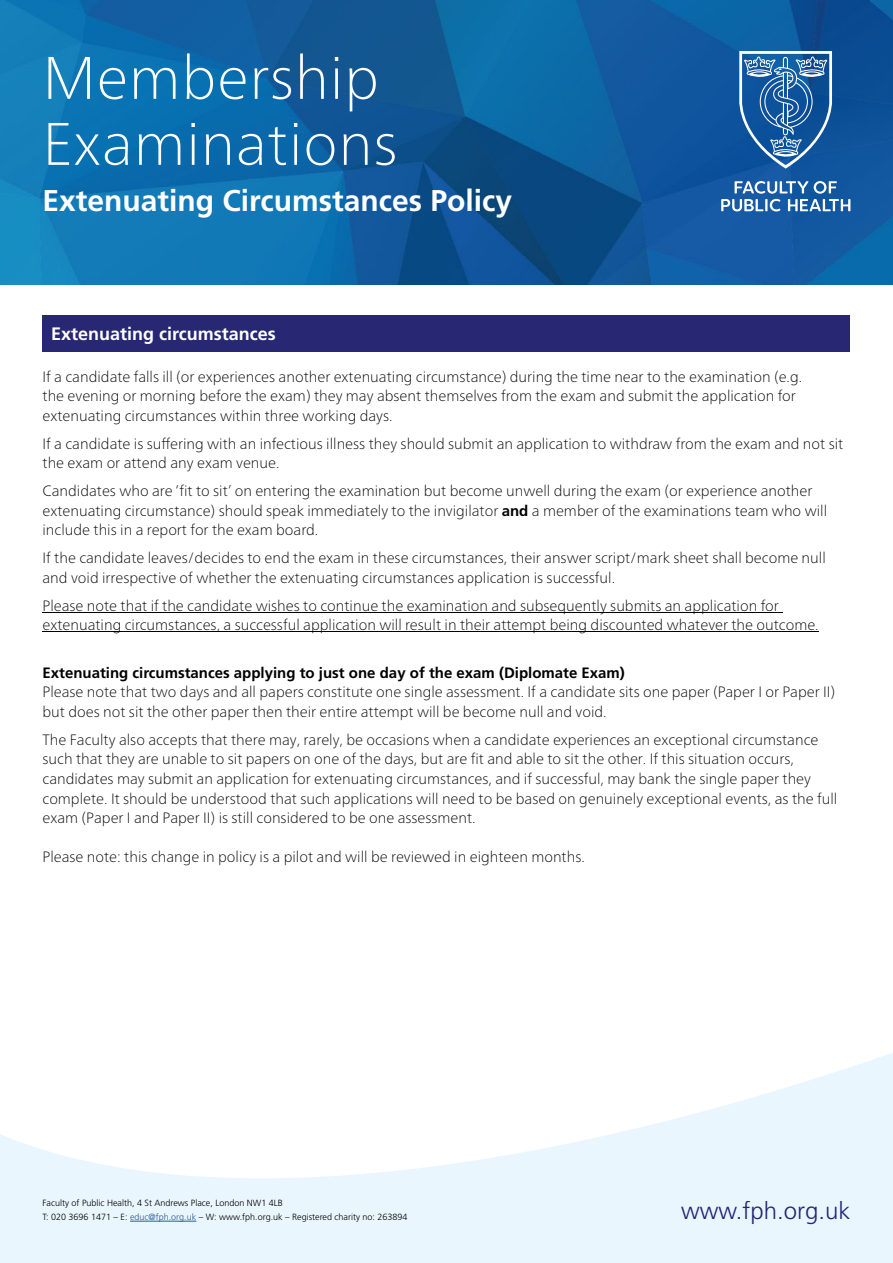
<style>
.page{position:relative;width:893px;height:1263px;background:#fff}
.page>*{position:absolute;margin:0;border:0;box-sizing:border-box;transform-origin:0 0}
.t1{font:100 60px/66px "Frutiger Neue LTW1 G";letter-spacing:.01em;color:#fff}
.t2{font:700 30px "Frutiger";color:#fff}
.t3{font:300 24px "Frutiger";color:#272774}
.t4{font:700 18px "Frutiger";color:#fff}
.t5{font:100 15px/19.5px "Frutiger Neue LTW1 G";color:#000}
.t6{font:700 15px "Frutiger";color:#000}
.t7{font:300 9px "Frutiger CE";color:#000}
.s1{font-family:"Frutiger";font-weight:700}
.s2{color:#275b9b}
</style>
<div class="page">
<img style="left:0;top:0;width:893px;height:285px">
<svg style="left:0;top:1053px;width:893px;height:210px;fill:#eaf6fe"></svg>
<hr style="left:130px;top:1221px;width:66px;height:1px;background:#275b9b">
<svg style="left:739px;top:51px;width:93px;height:118px;background:#3e75af"></svg>
<svg style="left:721px;top:181px;width:129px;height:30px"></svg>
<div style="left:43px;top:315px;width:807px;height:37px;background:#272774"></div>
<hr style="left:43px;top:612px;width:722px;height:1px;background:#000">
<svg style="left:765px;top:612px;width:17px;height:1px"></svg>
<hr style="left:43px;top:631px;width:97px;height:1px;background:#000">
<hr style="left:140px;top:631px;width:270px;height:1px;background:#000">
<hr style="left:410px;top:631px;width:409px;height:1px;background:#000">
<p class="t1" style="left:43px;top:41px;width:357px">Membership<br>Examinations</p>
<p class="t2" style="left:43px;top:183px;width:471px">Extenuating Circumstances Policy</p>
<p class="t4" style="left:51px;top:323px;width:226px">Extenuating circumstances</p>
<p class="t5" style="left:43px;top:366px;width:761px">If a candidate falls ill (or experiences another extenuating circumstance) during the time near to the examination (e.g. the evening or morning before the exam) they may absent themselves from the exam and submit the application for extenuating circumstances within three working days.</p>
<p class="t5" style="left:43px;top:433px;width:802px">If a candidate is suffering with an infectious illness they should submit an application to withdraw from the exam and not sit the exam or attend any exam venue.</p>
<p class="t5" style="left:43px;top:480px;width:786px">Candidates who are ‘fit to sit’ on entering the examination but become unwell during the exam (or experience another extenuating circumstance) should speak immediately to the invigilator <span class="s1">and</span> a member of the examinations team who will include this in a report for the exam board.</p>
<p class="t5" style="left:43px;top:547px;width:785px">If the candidate leaves/decides to end the exam in these circumstances, their answer script/mark sheet shall become null and void irrespective of whether the extenuating circumstances application is successful.</p>
<p class="t5" style="left:43px;top:595px;width:778px">Please note that if the candidate wishes to continue the examination and subsequently submits an application for extenuating circumstances, a successful application will result in their attempt being discounted whatever the outcome.</p>
<p class="t6" style="left:43px;top:664px;width:584px">Extenuating circumstances applying to just one day of the exam (Diplomate Exam)</p>
<p class="t5" style="left:43px;top:681px;width:794px">Please note that two days and all papers constitute one single assessment. If a candidate sits one paper (Paper I or Paper II) but does not sit the other paper then their entire attempt will be become null and void.</p>
<p class="t5" style="left:43px;top:729px;width:796px">The Faculty also accepts that there may, rarely, be occasions when a candidate experiences an exceptional circumstance such that they are unable to sit papers on one of the days, but are fit and able to sit the other. If this situation occurs, candidates may submit an application for extenuating circumstances, and if successful, may bank the single paper they complete. It should be understood that such applications will need to be based on genuinely exceptional events, as the full exam (Paper I and Paper II) is still considered to be one assessment.</p>
<p class="t5" style="left:43px;top:846px;width:544px">Please note: this change in policy is a pilot and will be reviewed in eighteen months.</p>
<p class="t7" style="left:43px;top:1198px;width:242px">Faculty of Public Health, 4 St Andrews Place, London NW1 4LB</p>
<p class="t7" style="left:43px;top:1212px;width:367px">T: 020 3696 1471 – E: <span class="s2">educ@fph.org.uk</span> – W: www.fph.org.uk – Registered charity no: 263894</p>
<h3 class="t3" style="left:681px;top:1197px;width:171px">www.fph.org.uk</h3>
</div>
